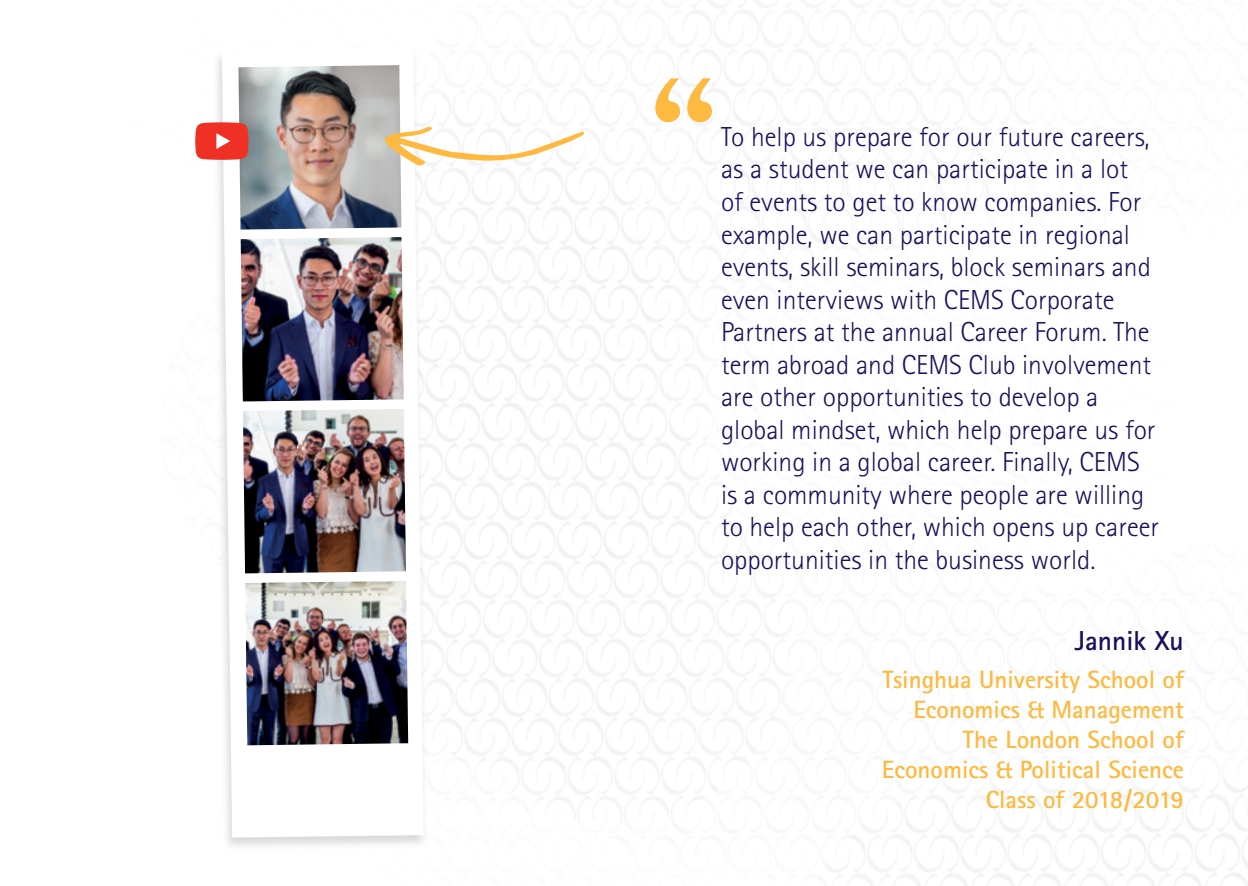
<style>
.page{position:relative;width:1248px;height:886px;background:#fff}
.page>*{position:absolute;margin:0;border:0;box-sizing:border-box;transform-origin:0 0}
.Header-serif{font:700 172.5px "Rotis Serif";color:#fdb940}
.Body_copy{font:300 27.5px/32.5px "Rotis Sans Serif";color:#19105a}
.Body_copy-2{font:700 27.5px "Rotis Sans Serif";color:#19105a}
.Body_copy-3{font:700 25px/30px "Rotis Sans Serif";color:#fdb940;text-align:right}
</style>
<div class="page">
<div style="left:211px;top:47px;width:217px;height:805px;background:#c9cacc;opacity:.7"></div>
<svg style="left:222px;top:48px;width:201px;height:789px"></svg>
<img style="left:245px;top:581px;width:163px;height:164px">
<img style="left:243px;top:409px;width:163px;height:164px">
<img style="left:241px;top:237px;width:162px;height:164px">
<img style="left:238px;top:65px;width:163px;height:165px">
<svg style="left:384px;top:126px;width:200px;height:40px"></svg>
<svg style="left:195px;top:122px;width:53px;height:38px;background:#ed483c"></svg>
<p class="Header-serif" style="left:645px;top:36px;width:78px">“</p>
<p class="Body_copy" style="left:721px;top:120px;width:439px">To help us prepare for our future careers, as a student we can participate in a lot<br>of events to get to know companies. For example, we can participate in regional events, skill seminars, block seminars and even interviews with CEMS Corporate Partners at the annual Career Forum. The term abroad and CEMS Club involvement are other opportunities to develop a global mindset, which help prepare us for working in a global career. Finally, CEMS is a community where people are willing to help each other, which opens up career opportunities in the business world.</p>
<p class="Body_copy-2" style="left:1074px;top:624px;width:111px">Jannik Xu</p>
<p class="Body_copy-3" style="left:881px;top:663px;width:303px">Tsinghua University School of<br>Economics &amp; Management<br>The London School of<br>Economics &amp; Political Science</p>
<p class="Body_copy-3" style="left:985px;top:783px;width:200px">Class of 2018/2019</p>
</div>
